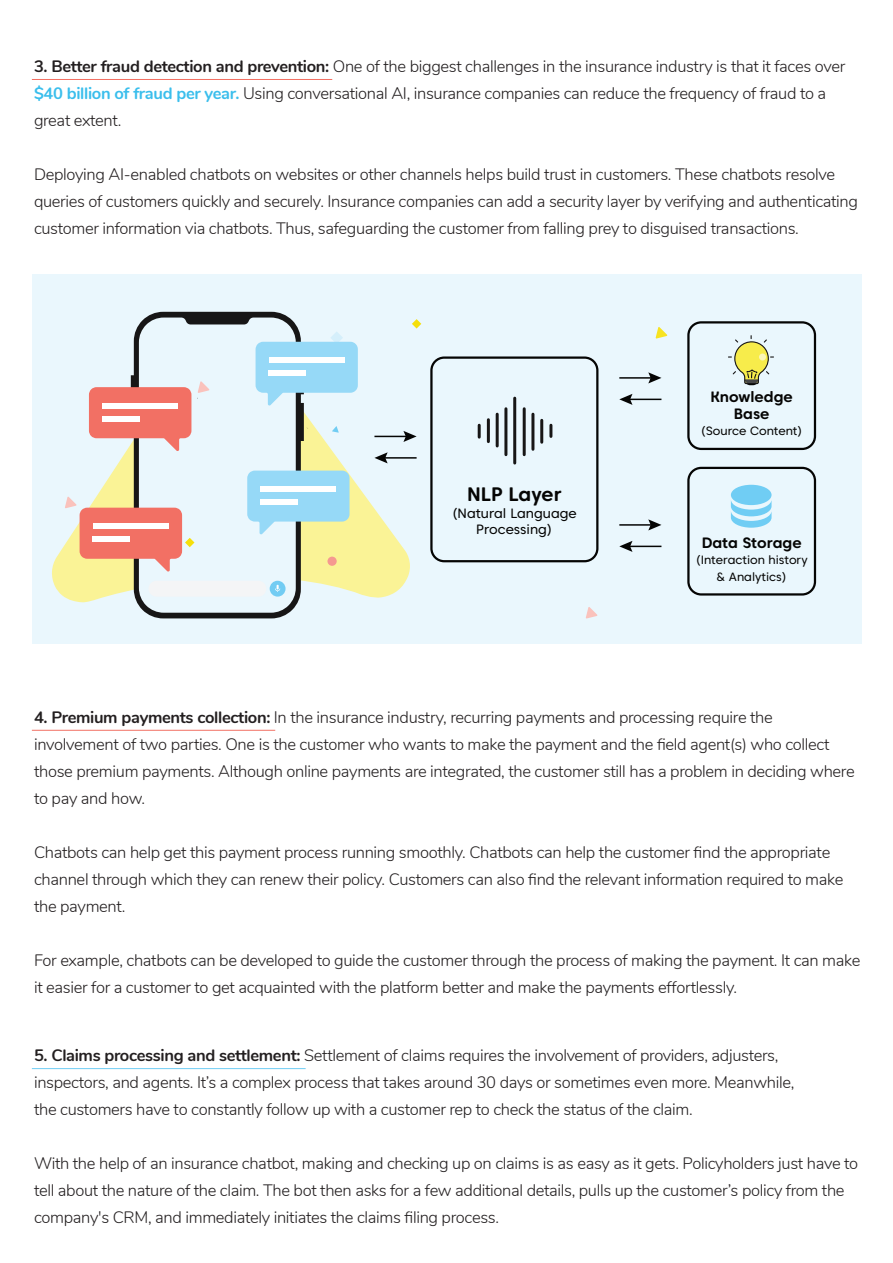
<style>
.page{position:relative;width:893px;height:1263px;background:#fff}
.page>*{position:absolute;margin:0;border:0;box-sizing:border-box;transform-origin:0 0}
.t1{font:700 19.5px "Caros Soft";color:#050504}
.t2{font:300 16.5px/27px "Nunito";letter-spacing:-.02em;color:#231f20}
.t3{font:700 15px/16.5px "Caros Soft";color:#050504;text-align:center}
.t4{font:13.5px/16.5px "Caros Soft";color:#050504;text-align:center}
.t5{font:12px/16.5px "Caros Soft";color:#050504;text-align:center}
.s1{font-weight:700}
.s2{font-weight:700;color:#3abeec}
</style>
<div class="page">
<hr style="left:32px;top:79px;width:300px;height:1px;background:#f27063">
<hr style="left:32px;top:730px;width:243px;height:1px;background:#f27063">
<hr style="left:32px;top:1068px;width:274px;height:1px;background:#70cdf4">
<div style="left:32px;top:275px;width:829px;height:369px;background:#eaf7fd"></div>
<svg style="left:656px;top:327px;width:11px;height:12px"></svg>
<svg style="left:586px;top:607px;width:12px;height:12px"></svg>
<svg style="left:412px;top:319px;width:9px;height:10px"></svg>
<svg style="left:52px;top:375px;width:358px;height:227px"></svg>
<svg style="left:131px;top:312px;width:173px;height:306px;fill:#171616"></svg>
<svg style="left:139px;top:318px;width:157px;height:295px"></svg>
<div style="left:270px;top:581px;width:16px;height:16px;background:#72ccf3;border-radius:50%"></div>
<svg style="left:275px;top:585px;width:5px;height:7px"></svg>
<div style="left:149px;top:581px;width:117px;height:16px;background:#f4f5f6;border-radius:8px"></div>
<div style="left:327px;top:557px;width:10px;height:9px;background:#f59990;border-radius:50%"></div>
<svg style="left:332px;top:426px;width:7px;height:7px"></svg>
<svg style="left:89px;top:387px;width:102px;height:64px"></svg>
<div style="left:102px;top:403px;width:76px;height:5px;background:#fff"></div>
<div style="left:102px;top:416px;width:37px;height:5px;background:#fff"></div>
<svg style="left:247px;top:471px;width:103px;height:63px;background:#a8dcea"></svg>
<div style="left:260px;top:486px;width:76px;height:6px;background:#fff"></div>
<div style="left:260px;top:499px;width:37px;height:5px;background:#fff"></div>
<svg style="left:197px;top:381px;width:12px;height:18px"></svg>
<svg style="left:256px;top:331px;width:102px;height:74px"></svg>
<svg style="left:65px;top:496px;width:129px;height:75px"></svg>
<hr style="left:374px;top:436px;width:34px;height:1px;background:#050504">
<svg style="left:403px;top:431px;width:14px;height:11px"></svg>
<hr style="left:383px;top:457px;width:34px;height:2px;background:#050504">
<svg style="left:374px;top:452px;width:14px;height:11px"></svg>
<hr style="left:619px;top:377px;width:33px;height:2px;background:#050504">
<svg style="left:648px;top:372px;width:13px;height:11px"></svg>
<hr style="left:628px;top:399px;width:33px;height:1px;background:#050504">
<svg style="left:619px;top:394px;width:13px;height:11px"></svg>
<hr style="left:619px;top:524px;width:33px;height:2px;background:#050504">
<svg style="left:648px;top:519px;width:13px;height:11px"></svg>
<hr style="left:628px;top:546px;width:33px;height:1px;background:#050504">
<svg style="left:619px;top:541px;width:13px;height:11px"></svg>
<div style="left:430px;top:356px;width:168px;height:206px;border:2px solid #050504;border-radius:13px"></div>
<div style="left:687px;top:321px;width:129px;height:129px;border:2px solid #050504;border-radius:13px"></div>
<div style="left:687px;top:467px;width:129px;height:128px;border:2px solid #050504;border-radius:13px"></div>
<svg style="left:731px;top:485px;width:40px;height:43px"></svg>
<svg style="left:478px;top:425px;width:3px;height:12px"></svg>
<hr style="left:487px;top:420px;width:3px;height:22px;background:#171616">
<hr style="left:496px;top:414px;width:3px;height:32px;background:#171616">
<hr style="left:504px;top:409px;width:3px;height:46px;background:#171616">
<svg style="left:549px;top:425px;width:3px;height:11px"></svg>
<hr style="left:540px;top:420px;width:3px;height:22px;background:#171616">
<hr style="left:531px;top:414px;width:3px;height:35px;background:#171616">
<hr style="left:523px;top:409px;width:3px;height:46px;background:#171616">
<hr style="left:513px;top:398px;width:3px;height:65px;background:#171616">
<svg style="left:728px;top:336px;width:45px;height:49px"></svg>
<p class="t2" style="left:34px;top:52px;width:813px"><span class="s1">3. Better fraud detection and prevention:</span> One of the biggest challenges in the insurance industry is that it faces over <span class="s2">$40 billion of fraud per year.</span> Using conversational AI, insurance companies can reduce the frequency of fraud to a great extent.</p>
<p class="t2" style="left:34px;top:160px;width:825px">Deploying AI-enabled chatbots on websites or other channels helps build trust in customers. These chatbots resolve queries of customers quickly and securely. Insurance companies can add a security layer by verifying and authenticating customer information via chatbots. Thus, safeguarding the customer from falling prey to disguised transactions.</p>
<p class="t1" style="left:467px;top:482px;width:96px">NLP Layer</p>
<p class="t4" style="left:452px;top:504px;width:126px">(Natural Language<br>Processing)</p>
<p class="t3" style="left:710px;top:388px;width:84px">Knowledge<br>Base</p>
<p class="t5" style="left:701px;top:423px;width:103px">(Source Content)</p>
<p class="t3" style="left:702px;top:534px;width:102px">Data Storage</p>
<p class="t5" style="left:696px;top:552px;width:113px">(Interaction history &amp; Analytics)</p>
<p class="t2" style="left:34px;top:702px;width:822px"><span class="s1">4. Premium payments collection:</span> In the insurance industry, recurring payments and processing require the involvement of two parties. One is the customer who wants to make the payment and the field agent(s) who collect those premium payments. Although online payments are integrated, the customer still has a problem in deciding where to pay and how.</p>
<p class="t2" style="left:34px;top:837px;width:811px">Chatbots can help get this payment process running smoothly. Chatbots can help the customer find the appropriate channel through which they can renew their policy. Customers can also find the relevant information required to make the payment.</p>
<p class="t2" style="left:34px;top:945px;width:828px">For example, chatbots can be developed to guide the customer through the process of making the payment. It can make it easier for a customer to get acquainted with the platform better and make the payments effortlessly.</p>
<p class="t2" style="left:34px;top:1041px;width:762px"><span class="s1">5. Claims processing and settlement:</span> Settlement of claims requires the involvement of providers, adjusters, inspectors, and agents. It’s a complex process that takes around 30 days or sometimes even more. Meanwhile, the customers have to constantly follow up with a customer rep to check the status of the claim.</p>
<p class="t2" style="left:34px;top:1149px;width:826px">With the help of an insurance chatbot, making and checking up on claims is as easy as it gets. Policyholders just have to tell about the nature of the claim. The bot then asks for a few additional details, pulls up the customer’s policy from the company's CRM, and immediately initiates the claims filing process.</p>
</div>
